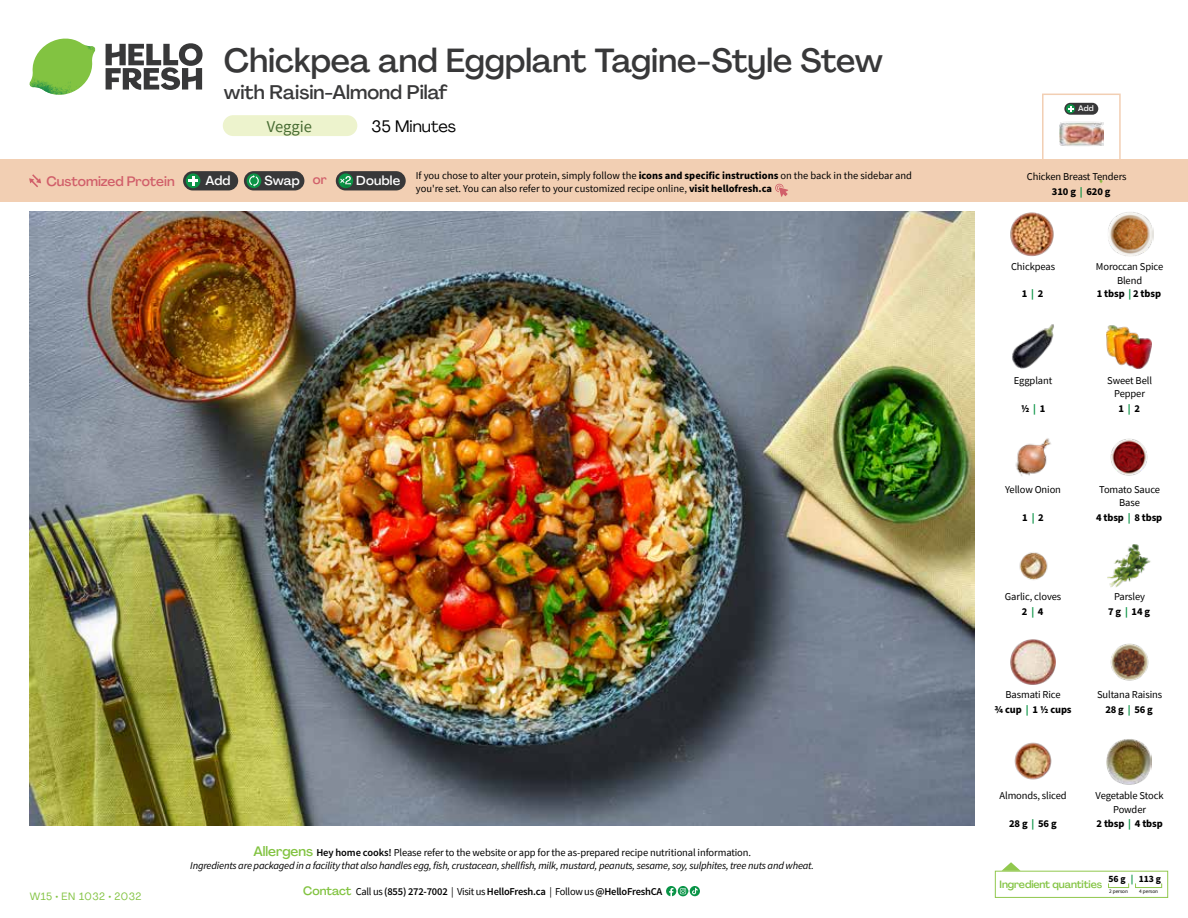
<style>
.page{position:relative;width:1188px;height:918px;background:#fff}
.page>*{position:absolute;margin:0;border:0;box-sizing:border-box;transform-origin:0 0}
.t1{font:500 33px "Agrandir";color:#383839}
.t2{font:500 19.5px "Agrandir";color:#383839}
.t3{font:16.5px "Agrandir";color:#000}
.t4{font:16.5px "Source Sans Pro";color:#476b32}
.t5{font:500 13.5px "Agrandir";color:#d15f6a}
.t6{font:500 12.9px "Agrandir";letter-spacing:.015em;color:#fff}
.t7{font:10.5px/13.5px "Source Sans Pro";letter-spacing:-.01em;color:#000;text-align:center}
.t8{font:italic 10.5px/13.5px "Source Sans Pro";letter-spacing:-.02em;color:#000;text-align:center}
.t9{font:600 10.5px "Source Sans Pro";letter-spacing:-.02em;color:#000}
.t10{font:700 10.5px/14.9px "Source Sans Pro";letter-spacing:-.01em;color:#000;text-align:center}
.t11{font:500 10.5px "Agrandir";letter-spacing:-.01em;color:#82c341}
.t12{font:10.5px "Agrandir";letter-spacing:.05em;color:#82c341}
.t13{font:700 9.6px "Source Sans Pro";color:#000}
.t14{font:500 7.95px "Agrandir";color:#fff}
.t15{font:5.25px "Source Sans Pro";letter-spacing:-.01em;color:#000}
.s1{font-weight:700}
.s2{color:#d15f6a}
.s3{font-weight:700;color:#0b9446}
.s4{color:#0b9446}
.s5{font-weight:400}
.s6{font-family:"Agrandir";font-weight:500;font-style:normal;font-size:13.5px;color:#82c341}
.s7{font-weight:600;font-style:normal}
.s8{font-style:normal}
.s9{font-family:"Agrandir";font-weight:500;font-size:12px;color:#82c341}
</style>
<div class="page">
<svg style="left:106px;top:43px;width:97px;height:47px"></svg>
<svg style="left:34px;top:39px;width:59px;height:38px"></svg>
<img style="left:65px;top:39px;width:30px;height:25px">
<img style="left:33px;top:60px;width:56px;height:10px">
<img style="left:29px;top:64px;width:58px;height:31px">
<img style="left:64px;top:70px;width:25px;height:24px">
<img style="left:1012px;top:324px;width:42px;height:45px">
<img style="left:1106px;top:325px;width:46px;height:44px">
<img style="left:30px;top:211px;width:945px;height:615px">
<img style="left:1015px;top:438px;width:36px;height:38px">
<img style="left:1110px;top:438px;width:38px;height:38px">
<img style="left:1108px;top:212px;width:45px;height:44px">
<img style="left:1010px;top:212px;width:44px;height:45px">
<img style="left:1014px;top:742px;width:38px;height:38px">
<img style="left:1106px;top:739px;width:46px;height:45px">
<svg style="left:690px;top:886px;width:10px;height:10px"></svg>
<svg style="left:666px;top:886px;width:32px;height:10px"></svg>
<svg style="left:1002px;top:862px;width:19px;height:9px"></svg>
<div style="left:995px;top:871px;width:173px;height:27px;border:1px solid #91c84e"></div>
<div style="left:1108px;top:883px;width:21px;height:5px;border:1px solid #91c84e"></div>
<div style="left:1135px;top:883px;width:27px;height:5px;border:1px solid #91c84e"></div>
<img style="left:1019px;top:552px;width:29px;height:28px">
<img style="left:1107px;top:544px;width:44px;height:44px">
<img style="left:1011px;top:640px;width:45px;height:45px">
<img style="left:1110px;top:643px;width:39px;height:38px">
<div style="left:0;top:160px;width:1188px;height:42px;background:#f2cfb3"></div>
<svg style="left:29px;top:174px;width:12px;height:13px"></svg>
<div style="left:336px;top:171px;width:70px;height:19px;background:#383839;border-radius:10px"></div>
<svg style="left:338px;top:173px;width:15px;height:15px"></svg>
<div style="left:341px;top:180px;width:11px;height:11px;background:#000;opacity:.35"></div>
<svg style="left:339px;top:176px;width:12px;height:8px"></svg>
<div style="left:244px;top:171px;width:60px;height:19px;background:#383839;border-radius:10px"></div>
<div style="left:247px;top:173px;width:14px;height:15px;background:#0b9446;border-radius:50%"></div>
<svg style="left:249px;top:175px;width:10px;height:12px"></svg>
<div style="left:183px;top:171px;width:55px;height:19px;background:#383839;border-radius:10px"></div>
<div style="left:186px;top:173px;width:14px;height:15px;background:#0b9446;border-radius:50%"></div>
<svg style="left:188px;top:176px;width:10px;height:10px"></svg>
<svg style="left:775px;top:183px;width:13px;height:14px"></svg>
<div style="left:1042px;top:94px;width:79px;height:69px;border:2px solid #f2cfb3"></div>
<img style="left:1060px;top:112px;width:43px;height:34px">
<div style="left:1064px;top:103px;width:34px;height:12px;background:#383839;border-radius:6px"></div>
<svg style="left:1066px;top:104px;width:9px;height:9px"></svg>
<svg style="left:1068px;top:106px;width:5px;height:6px"></svg>
<div style="left:223px;top:115px;width:134px;height:21px;background:#edf3cd;border-radius:10px"></div>
<h1 class="t1" style="left:224px;top:40px;width:661px">Chickpea and Eggplant Tagine-Style Stew</h1>
<h2 class="t2" style="left:224px;top:80px;width:226px">with Raisin-Almond Pilaf</h2>
<h3 class="t3" style="left:372px;top:116px;width:86px">35 Minutes</h3>
<h3 class="t4" style="left:267px;top:116px;width:47px">Veggie</h3>
<p class="t14" style="left:1078px;top:104px;width:17px">Add</p>
<p class="t7" style="left:416px;top:168px;width:498px;text-align:left">If you chose to alter your protein, simply follow the <span class="s1">icons and specific instructions</span> on the back in the sidebar and you're set. You can also refer to your customized recipe online, <span class="s1">visit hellofresh.ca</span></p>
<p class="t5" style="left:46px;top:173px;width:130px">Customized Protein</p>
<p class="t6" style="left:205px;top:172px;width:27px">Add</p>
<p class="t6" style="left:264px;top:172px;width:64px">Swap <span class="s2">or</span></p>
<p class="t6" style="left:356px;top:172px;width:45px">Double</p>
<p class="t7" style="left:1052px;top:170px;width:76px;line-height:14.4px;text-align:left;text-indent:-25px">Chicken Breast Tenders<br><span class="s1">310 g</span> <span class="s3">|</span> <span class="s1">620 g</span></p>
<p class="t7" style="left:1011px;top:260px;width:46px">Chickpeas</p>
<p class="t10" style="left:1022px;top:287px;width:23px">1 <span class="s4">|</span> 2</p>
<p class="t7" style="left:1096px;top:260px;width:69px">Moroccan Spice<br>Blend<br><span class="s1">1 tbsp</span> <span class="s3">|</span> <span class="s1">2 tbsp</span></p>
<p class="t7" style="left:1014px;top:373px;width:40px">Eggplant</p>
<p class="t10" style="left:1021px;top:402px;width:26px">1/2 <span class="s4">|</span> 1</p>
<p class="t7" style="left:1107px;top:373px;width:46px">Sweet Bell<br>Pepper</p>
<p class="t10" style="left:1118px;top:402px;width:23px">1 <span class="s4">|</span> 2</p>
<p class="t7" style="left:1005px;top:483px;width:57px">Yellow Onion</p>
<p class="t10" style="left:1022px;top:510px;width:23px">1 <span class="s4">|</span> 2</p>
<p class="t7" style="left:1096px;top:483px;width:68px">Tomato Sauce<br>Base<br><span class="s1">4 tbsp</span> <span class="s3">|</span> <span class="s1">8 tbsp</span></p>
<p class="t7" style="left:1005px;top:589px;width:58px;line-height:14.9px">Garlic, cloves<br><span class="s1">2</span> <span class="s3">|</span> <span class="s1">4</span></p>
<p class="t7" style="left:1108px;top:589px;width:44px;line-height:14.9px">Parsley<br><span class="s1">7 g</span> <span class="s3">|</span> <span class="s1">14 g</span></p>
<p class="t10" style="left:995px;top:688px;width:79px"><span class="s5">Basmati Rice<br></span>3/4 cup <span class="s4">|</span> 1 1/2 cups</p>
<p class="t7" style="left:1097px;top:687px;width:67px;line-height:14.9px">Sultana Raisins<br><span class="s1">28 g</span> <span class="s3">|</span> <span class="s1">56 g</span></p>
<p class="t12" style="left:30px;top:890px;width:113px">W15 • EN 1032 • 2032</p>
<p class="t8" style="left:190px;top:846px;width:625px"><span class="s6">Allergens</span> <span class="s7">Hey home cooks!</span> <span class="s8">Please refer to the website or app for the as-prepared recipe nutritional information.<br></span>Ingredients are packaged in a facility that also handles egg, fish, crustacean, shellfish, milk, mustard, peanuts, sesame, soy, sulphites, tree nuts and wheat.</p>
<p class="t9" style="left:303px;top:885px;width:361px"><span class="s9">Contact</span> <span class="s5">Call us</span> (855) 272-7002 <span class="s5">| Visit us</span> HelloFresh.ca <span class="s5">| Follow us</span> @HelloFreshCA</p>
<p class="t7" style="left:999px;top:789px;width:69px">Almonds, sliced</p>
<p class="t10" style="left:1009px;top:816px;width:49px">28 g <span class="s4">|</span> 56 g</p>
<p class="t7" style="left:1096px;top:789px;width:69px">Vegetable Stock<br>Powder<br><span class="s1">2 tbsp</span> <span class="s3">|</span> <span class="s1">4 tbsp</span></p>
<p class="t13" style="left:1109px;top:872px;width:54px">56 g <span class="s4">|</span> 113 g</p>
<p class="t15" style="left:1109px;top:888px;width:20px">2 person</p>
<p class="t15" style="left:1139px;top:888px;width:20px">4 person</p>
<p class="t11" style="left:1000px;top:878px;width:104px">Ingredient quantities</p>
</div>
